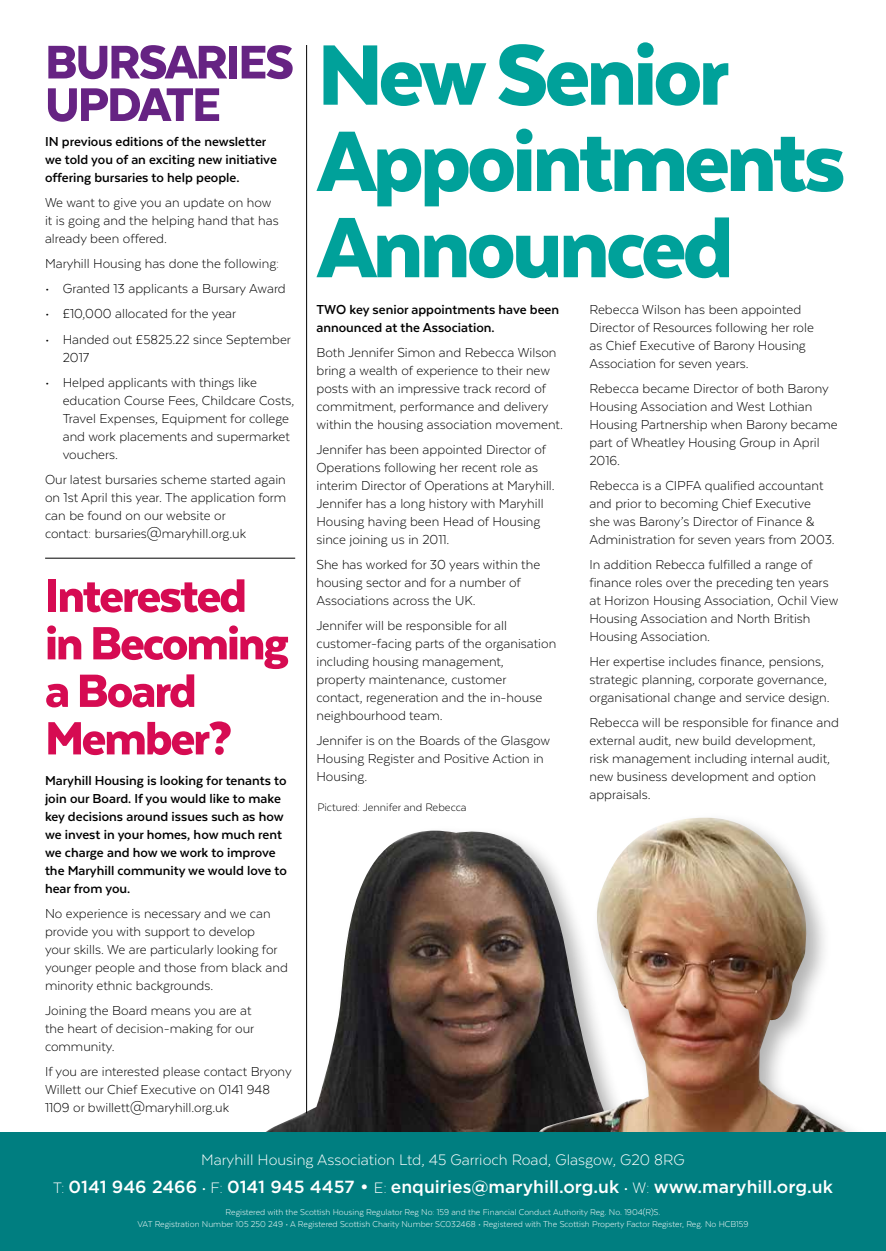
<style>
.page{position:relative;width:886px;height:1251px;background:#fff}
.page>*{position:absolute;margin:0;border:0;box-sizing:border-box;transform-origin:0 0}
.t1{font:900 98.75px/86.2px "Texta";letter-spacing:-.04em;color:#00a19a}
.t2{font:900 54.38px/42.5px "Texta";letter-spacing:-.04em;color:#662383}
.t3{font:900 53.75px/47.5px "Texta";letter-spacing:-.04em;color:#d60b52}
.t4{font:500 17.5px "Gotham";color:#fff}
.t5{font:300 17.5px "Texta";color:#fff}
.t6{font:300 15px/18px "Texta";color:#000}
.t7{font:700 15px/18px "Texta";color:#000}
.t8{font:300 12.5px "Texta";color:#000}
.t9{font:300 9.75px/11.8px "Texta";color:#fff;text-align:center}
.s1{font-family:"Texta";font-weight:300}
</style>
<div class="page">
<img style="left:266px;top:829px;width:259px;height:303px">
<div style="left:525px;top:812px;width:361px;height:368px;background:#000;opacity:.3"></div>
<img style="left:529px;top:818px;width:357px;height:314px">
<div style="left:0;top:1132px;width:886px;height:119px;background:#007e80"></div>
<hr style="left:306px;top:45px;width:1px;height:1068px;background:#000">
<hr style="left:45px;top:558px;width:250px;height:1px;background:#000">
<h2 class="t2" style="left:45px;top:40px;width:251px">BURSARIES<br>UPDATE</h2>
<p class="t7" style="left:45px;top:132px;width:233px">IN previous editions of the newsletter we told you of an exciting new initiative offering bursaries to help people.</p>
<p class="t6" style="left:45px;top:193px;width:235px">We want to give you an update on how it is going and the helping hand that has already been offered.</p>
<p class="t6" style="left:45px;top:255px;width:236px">Maryhill Housing has done the following:</p>
<p class="t6" style="left:45px;top:280px;width:242px">• Granted 13 applicants a Bursary Award</p>
<p class="t6" style="left:45px;top:305px;width:193px">• £10,000 allocated for the year</p>
<p class="t6" style="left:63px;top:330px;width:230px;text-indent:-18px">• Handed out £5825.22 since September<br>2017</p>
<p class="t6" style="left:63px;top:373px;width:233px;text-indent:-18px">• Helped applicants with things like education Course Fees, Childcare Costs, Travel Expenses, Equipment for college and work placements and supermarket vouchers.</p>
<p class="t6" style="left:45px;top:470px;width:243px">Our latest bursaries scheme started again on 1st April this year. The application form can be found on our website or<br>contact: bursaries@maryhill.org.uk</p>
<h3 class="t3" style="left:45px;top:571px;width:246px">Interested in Becoming a Board<br>Member?</h3>
<p class="t7" style="left:45px;top:771px;width:243px">Maryhill Housing is looking for tenants to join our Board. If you would like to make key decisions around issues such as how we invest in your homes, how much rent we charge and how we work to improve the Maryhill community we would love to hear from you.</p>
<p class="t6" style="left:45px;top:904px;width:244px">No experience is necessary and we can provide you with support to develop<br>your skills. We are particularly looking for younger people and those from black and minority ethnic backgrounds.</p>
<p class="t6" style="left:45px;top:1001px;width:211px">Joining the Board means you are at the heart of decision-making for our community.</p>
<p class="t6" style="left:45px;top:1062px;width:248px">If you are interested please contact Bryony<br>Willett our Chief Executive on 0141 948<br>1109 or bwillett@maryhill.org.uk</p>
<h1 class="t1" style="left:317px;top:30px;width:530px">New Senior<br>Appointments<br>Announced</h1>
<p class="t7" style="left:316px;top:300px;width:244px">TWO key senior appointments have been announced at the Association.</p>
<p class="t6" style="left:316px;top:343px;width:248px">Both Jennifer Simon and Rebecca Wilson bring a wealth of experience to their new posts with an impressive track record of commitment, performance and delivery within the housing association movement.</p>
<p class="t6" style="left:316px;top:440px;width:240px">Jennifer has been appointed Director of Operations following her recent role as interim Director of Operations at Maryhill.<br>Jennifer has a long history with Maryhill Housing having been Head of Housing since joining us in 2011.</p>
<p class="t6" style="left:316px;top:555px;width:225px">She has worked for 30 years within the housing sector and for a number of<br>Associations across the UK.</p>
<p class="t6" style="left:316px;top:616px;width:241px">Jennifer will be responsible for all customer-facing parts of the organisation including housing management, property maintenance, customer contact, regeneration and the in-house neighbourhood team.</p>
<p class="t6" style="left:316px;top:732px;width:235px">Jennifer is on the Boards of the Glasgow<br>Housing Register and Positive Action in<br>Housing.</p>
<p class="t8" style="left:317px;top:801px;width:151px">Pictured: Jennifer and Rebecca</p>
<p class="t6" style="left:589px;top:300px;width:226px">Rebecca Wilson has been appointed Director of Resources following her role as Chief Executive of Barony Housing Association for seven years.</p>
<p class="t6" style="left:589px;top:379px;width:250px">Rebecca became Director of both Barony<br>Housing Association and West Lothian<br>Housing Partnership when Barony became part of Wheatley Housing Group in April<br>2016.</p>
<p class="t6" style="left:589px;top:476px;width:247px">Rebecca is a CIPFA qualified accountant and prior to becoming Chief Executive she was Barony’s Director of Finance &amp; Administration for seven years from 2003.</p>
<p class="t6" style="left:589px;top:555px;width:250px">In addition Rebecca fulfilled a range of finance roles over the preceding ten years at Horizon Housing Association, Ochil View Housing Association and North British Housing Association.</p>
<p class="t6" style="left:589px;top:652px;width:242px">Her expertise includes finance, pensions, strategic planning, corporate governance, organisational change and service design.</p>
<p class="t6" style="left:589px;top:714px;width:251px">Rebecca will be responsible for finance and external audit, new build development,<br>risk management including internal audit, new business development and option appraisals.</p>
<p class="t5" style="left:201px;top:1150px;width:485px">Maryhill Housing Association Ltd, 45 Garrioch Road, Glasgow, G20 8RG</p>
<p class="t4" style="left:53px;top:1175px;width:781px"><span class="s1">T:</span> 0141 946 2466 <span class="s1">• F:</span> 0141 945 4457 • <span class="s1">E:</span> enquiries@maryhill.org.uk <span class="s1">• W:</span> www.maryhill.org.uk</p>
<p class="t9" style="left:137px;top:1206px;width:613px">Registered with the Scottish Housing Regulator Reg No: 159 and the Financial Conduct Authority Reg. No. 1904(R)S.<br>VAT Registration Number 105 250 249 • A Registered Scottish Charity Number SC032468 • Registered with The Scottish Property Factor Register, Reg. No HCB159</p>
</div>
